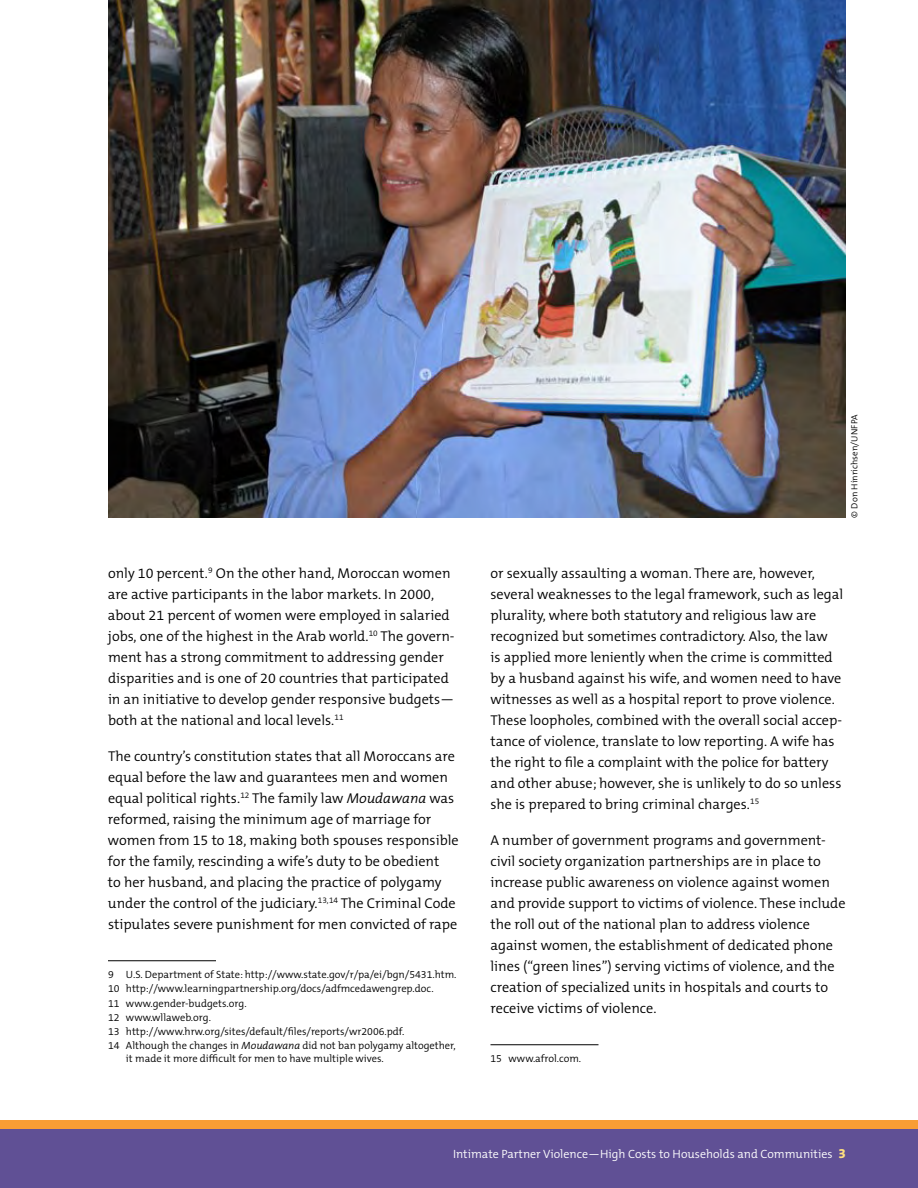
<style>
.page{position:relative;width:918px;height:1188px;background:#fff}
.page>*{position:absolute;margin:0;border:0;box-sizing:border-box;transform-origin:0 0}
.Footnote{font:300 14.25px/21px "The Mix B4";color:#000}
.t1{font:300 12px "The Mix B4";color:#fff}
.Footnote-2{font:300 10.5px/12.8px "The Mix B4";color:#000}
.Credit{font:300 9px "The Mix B4";letter-spacing:.01em;color:#000}
.s1{font-style:italic}
.s2{font-family:"The Mix B8";font-weight:800;font-size:13.5px;color:#ffe07f}
</style>
<div class="page">
<hr style="left:108px;top:960px;width:108px;height:1px;background:#000">
<hr style="left:490px;top:1044px;width:108px;height:1px;background:#000">
<img style="left:108px;top:0;width:738px;height:518px">
<div style="left:0;top:1130px;width:918px;height:58px;background:#605095"></div>
<div style="left:0;top:1120px;width:918px;height:10px;background:#f99d34"></div>
<p class="Footnote" style="left:108px;top:563px;width:348px">only 10 percent.<sup>9</sup> On the other hand, Moroccan women are active participants in the labor markets. In 2000, about 21 percent of women were employed in salaried jobs, one of the highest in the Arab world.<sup>10</sup> The govern&shy;ment has a strong commitment to addressing gender disparities and is one of 20 countries that participated in an initiative to develop gender responsive budgets— both at the national and local levels.<sup>11</sup></p>
<p class="Footnote" style="left:108px;top:746px;width:352px">The country’s constitution states that all Moroccans are equal before the law and guarantees men and women equal political rights.<sup>12</sup> The family law <span class="s1">Moudawana</span> was reformed, raising the minimum age of marriage for women from 15 to 18, making both spouses responsible for the family, rescinding a wife’s duty to be obedient<br>to her husband, and placing the practice of polygamy under the control of the judiciary.<sup>13,14</sup> The Criminal Code stipulates severe punishment for men convicted of rape</p>
<p class="Footnote-2" style="left:108px;top:968px;width:350px">9 U.S. Department of State: http://www.state.gov/r/pa/ei/bgn/5431.htm.</p>
<p class="Footnote-2" style="left:108px;top:983px;width:327px">10 http://www.learningpartnership.org/docs/adfmcedawengrep.doc.</p>
<p class="Footnote-2" style="left:108px;top:997px;width:140px">11 www.gender-budgets.org.</p>
<p class="Footnote-2" style="left:108px;top:1011px;width:105px">12 www.wllaweb.org.</p>
<p class="Footnote-2" style="left:108px;top:1025px;width:298px">13 http://www.hrw.org/sites/default/files/reports/wr2006.pdf.</p>
<p class="Footnote-2" style="left:126px;top:1040px;width:331px;text-indent:-18px">14 Although the changes in <span class="s1">Moudawana</span> did not ban polygamy altogether, it made it more difficult for men to have multiple wives.</p>
<p class="Credit" style="left:850px;top:518px;width:104px;rotate:-90deg">© Don Hinrichsen/UNFPA</p>
<p class="Footnote" style="left:490px;top:563px;width:354px">or sexually assaulting a woman. There are, however, several weaknesses to the legal framework, such as legal plurality, where both statutory and religious law are recognized but sometimes contradictory. Also, the law<br>is applied more leniently when the crime is committed by a husband against his wife, and women need to have witnesses as well as a hospital report to prove violence.<br>These loopholes, combined with the overall social accep&shy;tance of violence, translate to low reporting. A wife has the right to file a complaint with the police for battery and other abuse; however, she is unlikely to do so unless she is prepared to bring criminal charges.<sup>15</sup></p>
<p class="Footnote" style="left:490px;top:830px;width:357px">A number of government programs and government&shy;civil society organization partnerships are in place to increase public awareness on violence against women and provide support to victims of violence. These include the roll out of the national plan to address violence against women, the establishment of dedicated phone lines (“green lines”) serving victims of violence, and the creation of specialized units in hospitals and courts to receive victims of violence.</p>
<p class="Footnote-2" style="left:490px;top:1052px;width:92px">15 www.afrol.com.</p>
<p class="t1" style="left:453px;top:1147px;width:394px">Intimate Partner Violence—High Costs to Households and Communities <span class="s2">3</span></p>
</div>
